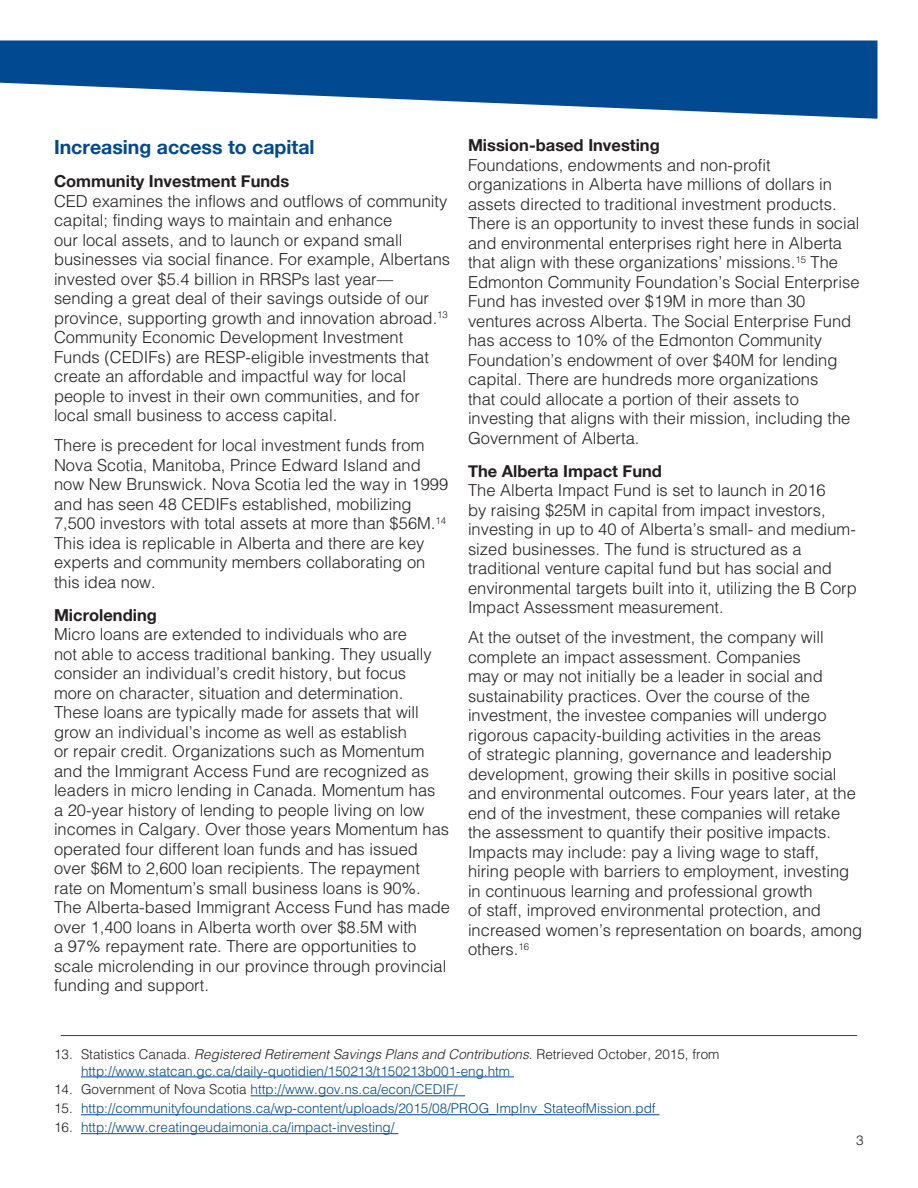
<style>
.page{position:relative;width:918px;height:1188px;background:#fff}
.page>*{position:absolute;margin:0;border:0;box-sizing:border-box;transform-origin:0 0}
.M_Sub_Sub_Head{font:700 19.5px "Helvetica Neue";color:#014990}
.Body_Copy_1st_P{font:300 16.5px/19.5px "Helvetica";color:#231f20}
.Body_Copy{font:300 16.5px/19.5px "Helvetica";color:#231f20}
.Sub_Head_3{font:700 16.5px "Helvetica Neue";color:#231f20}
.t1{font:300 13.5px/16.5px "Helvetica";color:#014990}
.t2{font:300 13.5px "Helvetica";color:#231f20}
.s1{color:#231f20}
.s2{font-style:italic;color:#231f20}
</style>
<div class="page">
<svg style="left:0;top:40px;width:878px;height:79px;fill:#014990"></svg>
<hr style="left:81px;top:1077px;width:433px;height:1px;background:#014990">
<hr style="left:251px;top:1095px;width:214px;height:1px;background:#014990">
<hr style="left:81px;top:1114px;width:578px;height:1px;background:#014990">
<hr style="left:81px;top:1133px;width:317px;height:1px;background:#014990">
<hr style="left:61px;top:1035px;width:796px;height:1px;background:#014990">
<p class="M_Sub_Sub_Head" style="left:54px;top:135px;width:262px">Increasing access to capital</p>
<p class="Sub_Head_3" style="left:54px;top:171px;width:237px">Community Investment Funds</p>
<p class="Body_Copy_1st_P" style="left:54px;top:191px;width:398px">CED examines the inflows and outflows of community capital; finding ways to maintain and enhance<br>our local assets, and to launch or expand small businesses via social finance. For example, Albertans invested over $5.4 billion in RRSPs last year— sending a great deal of their savings outside of our province, supporting growth and innovation abroad.<sup>13<br></sup>Community Economic Development Investment Funds (CEDIFs) are RESP-eligible investments that create an affordable and impactful way for local people to invest in their own communities, and for local small business to access capital.</p>
<p class="Body_Copy" style="left:54px;top:436px;width:396px">There is precedent for local investment funds from Nova Scotia, Manitoba, Prince Edward Island and now New Brunswick. Nova Scotia led the way in 1999 and has seen 48 CEDIFs established, mobilizing 7,500 investors with total assets at more than $56M.<sup>14<br></sup>This idea is replicable in Alberta and there are key experts and community members collaborating on this idea now.</p>
<p class="Sub_Head_3" style="left:54px;top:605px;width:104px">Microlending</p>
<p class="Body_Copy_1st_P" style="left:54px;top:625px;width:398px">Micro loans are extended to individuals who are<br>not able to access traditional banking. They usually consider an individual’s credit history, but focus<br>more on character, situation and determination.<br>These loans are typically made for assets that will grow an individual’s income as well as establish<br>or repair credit. Organizations such as Momentum and the Immigrant Access Fund are recognized as leaders in micro lending in Canada. Momentum has<br>a 20-year history of lending to people living on low incomes in Calgary. Over those years Momentum has operated four different loan funds and has issued over $6M to 2,600 loan recipients. The repayment rate on Momentum’s small business loans is 90%.<br>The Alberta-based Immigrant Access Fund has made over 1,400 loans in Alberta worth over $8.5M with<br>a 97% repayment rate. There are opportunities to scale microlending in our province through provincial funding and support.</p>
<p class="Sub_Head_3" style="left:468px;top:135px;width:193px">Mission-based Investing</p>
<p class="Body_Copy_1st_P" style="left:468px;top:155px;width:393px">Foundations, endowments and non-profit organizations in Alberta have millions of dollars in assets directed to traditional investment products.<br>There is an opportunity to invest these funds in social and environmental enterprises right here in Alberta that align with these organizations’ missions.<sup>15</sup> The Edmonton Community Foundation’s Social Enterprise Fund has invested over $19M in more than 30 ventures across Alberta. The Social Enterprise Fund has access to 10% of the Edmonton Community Foundation’s endowment of over $40M for lending capital. There are hundreds more organizations<br>that could allocate a portion of their assets to investing that aligns with their mission, including the Government of Alberta.</p>
<p class="Sub_Head_3" style="left:468px;top:460px;width:195px">The Alberta Impact Fund</p>
<p class="Body_Copy_1st_P" style="left:468px;top:480px;width:390px">The Alberta Impact Fund is set to launch in 2016<br>by raising $25M in capital from impact investors, investing in up to 40 of Alberta’s small- and medium&shy;sized businesses. The fund is structured as a traditional venture capital fund but has social and environmental targets built into it, utilizing the B Corp Impact Assessment measurement.</p>
<p class="Body_Copy" style="left:468px;top:628px;width:396px">At the outset of the investment, the company will complete an impact assessment. Companies<br>may or may not initially be a leader in social and sustainability practices. Over the course of the investment, the investee companies will undergo rigorous capacity-building activities in the areas<br>of strategic planning, governance and leadership development, growing their skills in positive social and environmental outcomes. Four years later, at the end of the investment, these companies will retake the assessment to quantify their positive impacts.<br>Impacts may include: pay a living wage to staff, hiring people with barriers to employment, investing in continuous learning and professional growth<br>of staff, improved environmental protection, and increased women’s representation on boards, among others.<sup>16</sup></p>
<p class="t1" style="left:81px;top:1046px;width:640px;text-indent:-27px"><span class="s1">13. Statistics Canada.</span> <span class="s2">Registered Retirement Savings Plans and Contributions.</span> <span class="s1">Retrieved October, 2015, from </span>http://www.statcan.gc.ca/daily-quotidien/150213/t150213b001-eng.htm</p>
<p class="t1" style="left:54px;top:1081px;width:405px"><span class="s1">14. Government of Nova Scotia</span> http://www.gov.ns.ca/econ/CEDIF/</p>
<p class="t1" style="left:54px;top:1100px;width:603px"><span class="s1">15.</span> http://communityfoundations.ca/wp-content/uploads/2015/08/PROG_ImpInv_StateofMission.pdf</p>
<p class="t1" style="left:54px;top:1119px;width:342px"><span class="s1">16.</span> http://www.creatingeudaimonia.ca/impact-investing/</p>
<p class="t2" style="left:856px;top:1132px;width:9px">3</p>
</div>
